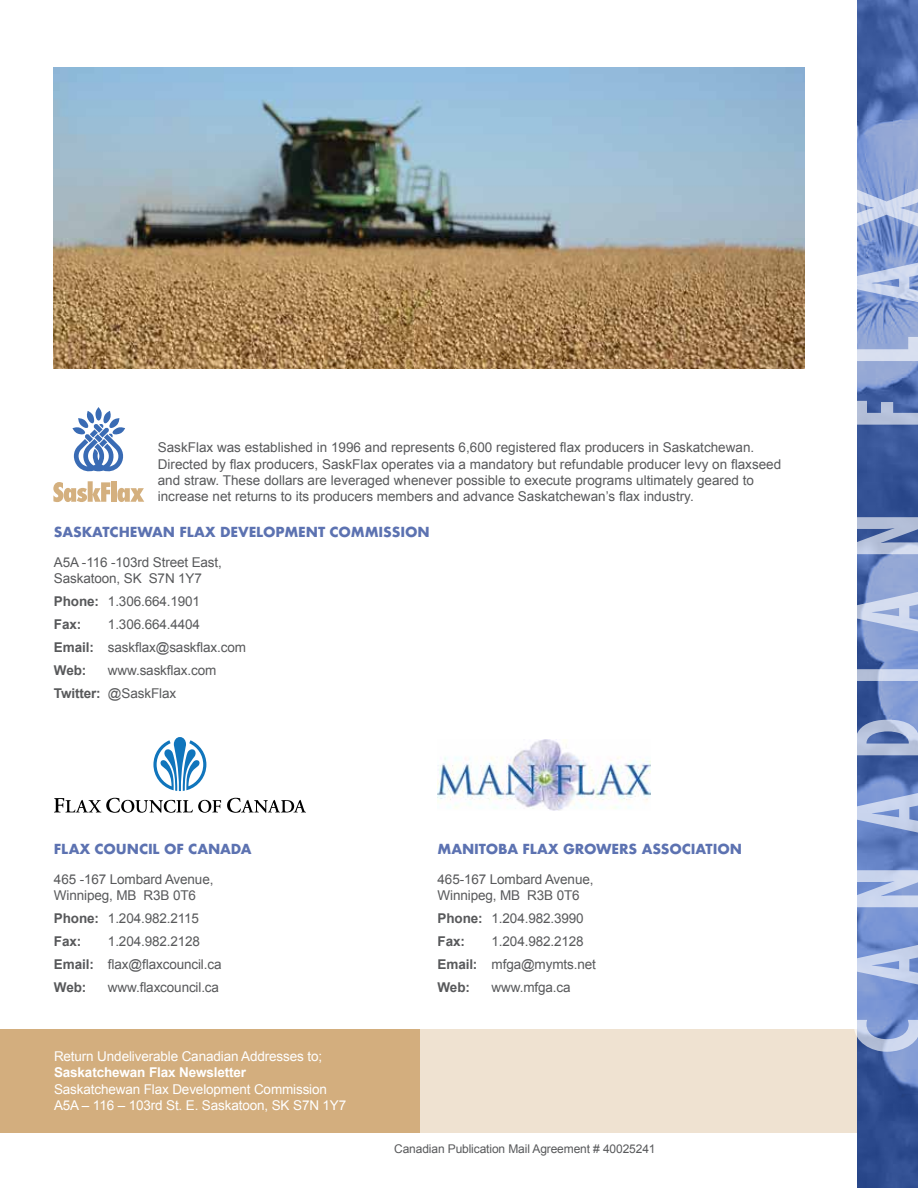
<style>
.page{position:relative;width:918px;height:1188px;background:#fff}
.page>*{position:absolute;margin:0;border:0;box-sizing:border-box;transform-origin:0 0}
.t1{font:13.5px/23px "Arial";color:#58595b}
.t2{font:13.5px/16.2px "Arial";letter-spacing:-.01em;color:#fff}
.t3{font:700 13.5px "Futura";letter-spacing:-.01em;color:#5c72b1}
.t4{font:700 13.5px "Arial";letter-spacing:-.01em;color:#fff}
.t5{font:12px "Arial";letter-spacing:-.01em;color:#58595b}
.s1{font-weight:700}
</style>
<div class="page">
<div style="left:0;top:1030px;width:918px;height:103px;background:#efe2d1"></div>
<div style="left:0;top:1030px;width:420px;height:103px;background:#d3ae7e"></div>
<svg style="left:858px;top:0;width:60px;height:1188px"></svg>
<svg style="left:95px;top:407px;width:7px;height:14px"></svg>
<svg style="left:53px;top:481px;width:57px;height:21px"></svg>
<div style="left:112px;top:481px;width:5px;height:21px;background:#d4b07f"></div>
<svg style="left:117px;top:488px;width:27px;height:14px"></svg>
<svg style="left:72px;top:411px;width:53px;height:61px"></svg>
<svg style="left:153px;top:737px;width:53px;height:54px"></svg>
<svg style="left:54px;top:798px;width:167px;height:15px"></svg>
<svg style="left:227px;top:798px;width:79px;height:15px"></svg>
<img style="left:438px;top:740px;width:213px;height:70px">
<svg style="left:853px;top:188px;width:65px;height:864px"></svg>
<img style="left:53px;top:68px;width:751px;height:300px">
<p class="t1" style="left:158px;top:440px;width:625px;line-height:16.2px">SaskFlax was established in 1996 and represents 6,600 registered flax producers in Saskatchewan.<br>Directed by flax producers, SaskFlax operates via a mandatory but refundable producer levy on flaxseed and straw. These dollars are leveraged whenever possible to execute programs ultimately geared to increase net returns to its producers members and advance Saskatchewan’s flax industry.</p>
<p class="t3" style="left:54px;top:523px;width:377px">SASKATCHEWAN FLAX DEVELOPMENT COMMISSION</p>
<p class="t1" style="left:54px;top:554px;width:169px;line-height:16.2px">A5A -116 -103rd Street East,<br>Saskatoon, SK S7N 1Y7</p>
<p class="t1" style="left:54px;top:590px;width:148px"><span class="s1">Phone:</span> 1.306.664.1901<br><span class="s1">Fax:</span></p>
<p class="t1" style="left:54px;top:613px;width:194px;text-indent:54px">1.306.664.4404<br><span class="s1">Email:</span> saskflax@saskflax.com<br><span class="s1">Web:</span></p>
<p class="t1" style="left:54px;top:659px;width:164px;text-indent:54px">www.saskflax.com<br><span class="s1">Twitter:</span> @SaskFlax</p>
<p class="t3" style="left:54px;top:839px;width:199px">FLAX COUNCIL OF CANADA</p>
<p class="t1" style="left:54px;top:871px;width:161px;line-height:16.2px">465 -167 Lombard Avenue,<br>Winnipeg, MB R3B 0T6</p>
<p class="t1" style="left:54px;top:907px;width:147px"><span class="s1">Phone:</span> 1.204.982.2115<br><span class="s1">Fax:</span></p>
<p class="t1" style="left:54px;top:930px;width:169px;text-indent:54px">1.204.982.2128<br><span class="s1">Email:</span> flax@flaxcouncil.ca<br><span class="s1">Web:</span></p>
<p class="t1" style="left:108px;top:976px;width:113px">www.flaxcouncil.ca</p>
<p class="t2" style="left:54px;top:1048px;width:270px">Return Undeliverable Canadian Addresses to;</p>
<p class="t4" style="left:54px;top:1064px;width:194px">Saskatchewan Flax Newsletter</p>
<p class="t2" style="left:54px;top:1081px;width:294px">Saskatchewan Flax Development Commission<br>A5A – 116 – 103rd St. E. Saskatoon, SK S7N 1Y7</p>
<p class="t3" style="left:438px;top:839px;width:306px">MANITOBA FLAX GROWERS ASSOCIATION</p>
<p class="t1" style="left:438px;top:871px;width:157px;line-height:16.2px">465-167 Lombard Avenue,<br>Winnipeg, MB R3B 0T6</p>
<p class="t1" style="left:438px;top:907px;width:148px"><span class="s1">Phone:</span> 1.204.982.3990<br><span class="s1">Fax:</span></p>
<p class="t1" style="left:438px;top:930px;width:160px;text-indent:54px">1.204.982.2128<br><span class="s1">Email:</span> mfga@mymts.net<br><span class="s1">Web:</span></p>
<p class="t1" style="left:492px;top:976px;width:80px">www.mfga.ca</p>
<p class="t5" style="left:394px;top:1141px;width:263px">Canadian Publication Mail Agreement # 40025241</p>
</div>
